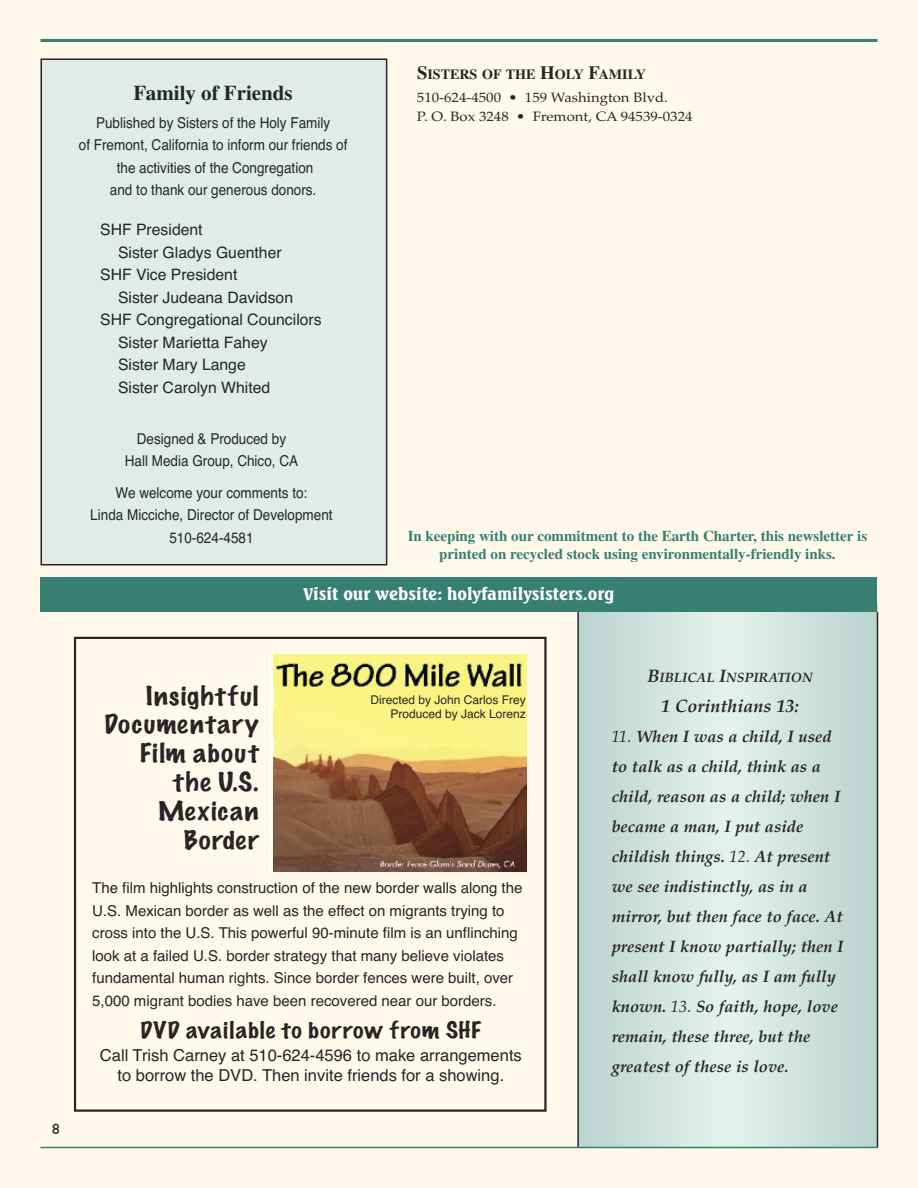
<style>
.page{position:relative;width:918px;height:1188px;background:#fef9eb}
.page>*{position:absolute;margin:0;border:0;box-sizing:border-box;transform-origin:0 0}
.t1{font:100 24px/28.8px "Marker Felt";letter-spacing:.04em;color:#272627;text-align:right;scale:1.2 1}
.t2{font:100 21px "Marker Felt";letter-spacing:.04em;color:#272627;scale:1.2 1}
.t3{font:700 21px "Times";color:#272627}
.t4{font:italic 700 18px "Palatino";color:#272627}
.t5{font:italic 700 16.5px/30px "Palatino";color:#272627}
.t6{font:16.5px/19.8px "Helvetica";color:#272627;text-align:center}
.t7{font:800 16.5px "Seagull BT";color:#fff}
.t8{font:15.75px "Helvetica";color:#272627}
.t9{font:15px/22.5px "Helvetica";color:#272627}
.t10{font:15px/22.5px "Helvetica";color:#272627;text-align:center;scale:.9 1}
.t11{font:700 15px/18px "Times";color:#367f71;text-align:center}
.t12{font:15px "Gill Sans";color:#272627}
.t13{font:700 14.1px "Times";color:#272627}
.t14{font:13.5px/19.5px "Palatino";color:#272627;scale:1.1 1}
.t15{font:italic 700 13.5px "Palatino";color:#272627}
.t16{font:12px/14.4px "Helvetica";color:#272627;text-align:right}
.s1{font-size:18.75px}
.s2{font-size:18px}
.s3{font-weight:400}
</style>
<div class="page">
<hr style="left:40px;top:39px;width:838px;height:3px;background:#367f71">
<div style="left:41px;top:59px;width:346px;height:506px;background:#e1ecea"></div>
<div style="left:40px;top:58px;width:347px;height:507px;border:2px solid #272627"></div>
<svg style="left:579px;top:612px;width:298px;height:535px;background:#cfe2dc"></svg>
<div style="left:40px;top:578px;width:838px;height:34px;background:#367f71"></div>
<div style="left:74px;top:637px;width:473px;height:475px;border:2px solid #272627"></div>
<img style="left:273px;top:655px;width:253px;height:216px">
<hr style="left:577px;top:612px;width:2px;height:536px;background:#272627">
<hr style="left:877px;top:612px;width:1px;height:536px;background:#272627">
<hr style="left:40px;top:1147px;width:838px;height:1px;background:#367f71">
<h2 class="t3" style="left:134px;top:86px;width:161px">Family of Friends</h2>
<p class="t10" style="left:79px;top:111px;width:300px">Published by Sisters of the Holy Family<br>of Fremont, California to inform our friends of the activities of the Congregation<br>and to thank our generous donors.</p>
<p class="t13" style="left:417px;top:70px;width:230px"><span class="s1">S</span>ISTERS OF THE <span class="s1">H</span>OLY <span class="s1">F</span>AMILY</p>
<p class="t14" style="left:417px;top:87px;width:252px">510-624-4500 • 159 Washington Blvd.<br>P. O. Box 3248 • Fremont, CA 94539-0324</p>
<p class="t8" style="left:100px;top:221px;width:104px">SHF President</p>
<p class="t8" style="left:118px;top:243px;width:165px">Sister Gladys Guenther</p>
<p class="t8" style="left:100px;top:266px;width:139px">SHF Vice President</p>
<p class="t8" style="left:118px;top:288px;width:177px">Sister Judeana Davidson</p>
<p class="t8" style="left:100px;top:311px;width:223px">SHF Congregational Councilors</p>
<p class="t8" style="left:118px;top:333px;width:151px">Sister Marietta Fahey</p>
<p class="t8" style="left:118px;top:356px;width:129px">Sister Mary Lange</p>
<p class="t8" style="left:118px;top:378px;width:154px">Sister Carolyn Whited</p>
<p class="t10" style="left:125px;top:428px;width:194px">Designed &amp; Produced by<br>Hall Media Group, Chico, CA</p>
<p class="t10" style="left:90px;top:481px;width:271px">We welcome your comments to:<br>Linda Micciche, Director of Development<br>510-624-4581</p>
<p class="t11" style="left:408px;top:529px;width:461px">In keeping with our commitment to the Earth Charter, this newsletter is printed on recycled stock using environmentally-friendly inks.</p>
<p class="t7" style="left:304px;top:587px;width:312px">Visit our website: holyfamilysisters.org</p>
<p class="t12" style="left:52px;top:1120px;width:9px">8</p>
<h1 class="t1" style="left:104px;top:681px;width:130px">Insightful<br>Documentary<br>Film about the U.S.<br>Mexican<br>Border</h1>
<p class="t16" style="left:370px;top:692px;width:157px">Directed by John Carlos Frey<br>Produced by Jack Lorenz</p>
<p class="t9" style="left:92px;top:877px;width:432px">The film highlights construction of the new border walls along the U.S. Mexican border as well as the effect on migrants trying to cross into the U.S. This powerful 90-minute film is an unflinching look at a failed U.S. border strategy that many believe violates fundamental human rights. Since border fences were built, over 5,000 migrant bodies have been recovered near our borders.</p>
<h2 class="t2" style="left:140px;top:1013px;width:286px">DVD available to borrow from SHF</h2>
<p class="t6" style="left:100px;top:1045px;width:423px">Call Trish Carney at 510-624-4596 to make arrangements to borrow the DVD. Then invite friends for a showing.</p>
<p class="t15" style="left:648px;top:669px;width:167px"><span class="s2">B</span>IBLICAL <span class="s2">I</span>NSPIRATION</p>
<p class="t4" style="left:661px;top:695px;width:139px">1 Corinthians 13:</p>
<p class="t5" style="left:612px;top:721px;width:233px"><span class="s3">11.</span> When I was a child, I used to talk as a child, think as a child, reason as a child; when I became a man, I put aside childish things. <span class="s3">12.</span> At present we see indistinctly, as in a mirror, but then face to face. At present I know partially; then I shall know fully, as I am fully known. <span class="s3">13.</span> So faith, hope, love remain, these three, but the greatest of these is love.</p>
</div>
